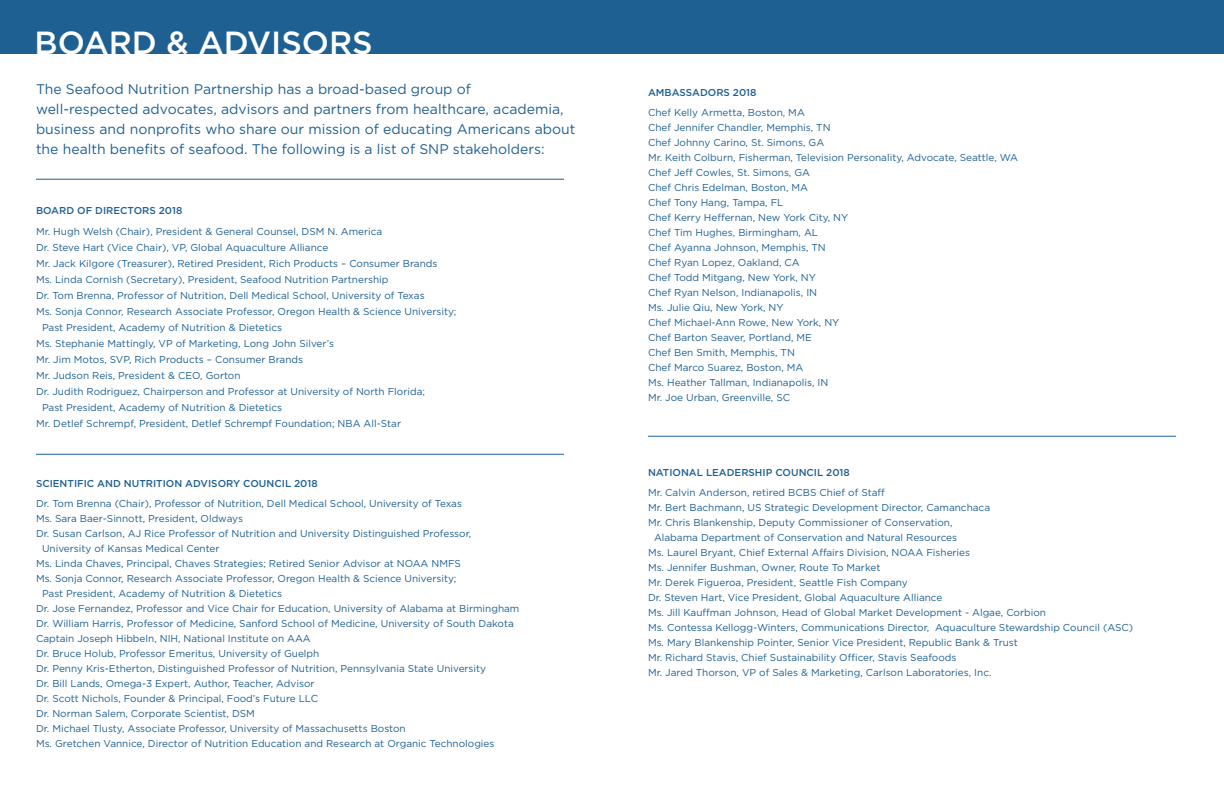
<style>
.page{position:relative;width:1224px;height:792px;background:#fff}
.page>*{position:absolute;margin:0;border:0;box-sizing:border-box;transform-origin:0 0}
.t1{font:500 32px "Gotham";color:#fff}
.t2{font:14px/20px "Gotham";color:#1f6092}
.t3{font:10px/15px "Gotham";color:#1f6092}
.t4{font:500 10px "Gotham";color:#1f6092}
</style>
<div class="page">
<div style="left:0;top:0;width:1224px;height:53px;background:#1f6092"></div>
<hr style="left:36px;top:179px;width:528px;height:1px;background:#1f6092">
<hr style="left:36px;top:454px;width:528px;height:1px;background:#1f6092">
<hr style="left:648px;top:436px;width:528px;height:1px;background:#1f6092">
<h1 class="t1" style="left:35px;top:22px;width:340px">BOARD &amp; ADVISORS</h1>
<p class="t2" style="left:36px;top:79px;width:541px">The Seafood Nutrition Partnership has a broad-based group of well-respected advocates, advisors and partners from healthcare, academia, business and nonprofits who share our mission of educating Americans about the health benefits of seafood. The following is a list of SNP stakeholders:</p>
<p class="t4" style="left:36px;top:204px;width:148px">BOARD OF DIRECTORS 2018</p>
<p class="t3" style="left:36px;top:224px;width:348px">Mr. Hugh Welsh (Chair), President &amp; General Counsel, DSM N. America</p>
<p class="t3" style="left:36px;top:240px;width:294px">Dr. Steve Hart (Vice Chair), VP, Global Aquaculture Alliance</p>
<p class="t3" style="left:36px;top:256px;width:403px">Mr. Jack Kilgore (Treasurer), Retired President, Rich Products – Consumer Brands</p>
<p class="t3" style="left:36px;top:272px;width:354px">Ms. Linda Cornish (Secretary), President, Seafood Nutrition Partnership</p>
<p class="t3" style="left:36px;top:288px;width:390px">Dr. Tom Brenna, Professor of Nutrition, Dell Medical School, University of Texas</p>
<p class="t3" style="left:36px;top:304px;width:422px">Ms. Sonja Connor, Research Associate Professor, Oregon Health &amp; Science University;</p>
<p class="t3" style="left:42px;top:320px;width:242px">Past President, Academy of Nutrition &amp; Dietetics</p>
<p class="t3" style="left:36px;top:336px;width:300px">Ms. Stephanie Mattingly, VP of Marketing, Long John Silver’s</p>
<p class="t3" style="left:36px;top:352px;width:269px">Mr. Jim Motos, SVP, Rich Products – Consumer Brands</p>
<p class="t3" style="left:36px;top:368px;width:206px">Mr. Judson Reis, President &amp; CEO, Gorton</p>
<p class="t3" style="left:36px;top:384px;width:391px">Dr. Judith Rodriguez, Chairperson and Professor at University of North Florida;</p>
<p class="t3" style="left:42px;top:400px;width:242px">Past President, Academy of Nutrition &amp; Dietetics</p>
<p class="t3" style="left:36px;top:416px;width:367px">Mr. Detlef Schrempf, President, Detlef Schrempf Foundation; NBA All-Star</p>
<p class="t4" style="left:36px;top:477px;width:283px">SCIENTIFIC AND NUTRITION ADVISORY COUNCIL 2018</p>
<p class="t3" style="left:36px;top:496px;width:428px">Dr. Tom Brenna (Chair), Professor of Nutrition, Dell Medical School, University of Texas</p>
<p class="t3" style="left:36px;top:511px;width:208px">Ms. Sara Baer-Sinnott, President, Oldways</p>
<p class="t3" style="left:36px;top:526px;width:437px">Dr. Susan Carlson, AJ Rice Professor of Nutrition and University Distinguished Professor,</p>
<p class="t3" style="left:42px;top:541px;width:179px">University of Kansas Medical Center</p>
<p class="t3" style="left:36px;top:556px;width:427px">Ms. Linda Chaves, Principal, Chaves Strategies; Retired Senior Advisor at NOAA NMFS</p>
<p class="t3" style="left:36px;top:571px;width:422px">Ms. Sonja Connor, Research Associate Professor, Oregon Health &amp; Science University;</p>
<p class="t3" style="left:42px;top:586px;width:242px">Past President, Academy of Nutrition &amp; Dietetics</p>
<p class="t3" style="left:36px;top:601px;width:485px">Dr. Jose Fernandez, Professor and Vice Chair for Education, University of Alabama at Birmingham</p>
<p class="t3" style="left:36px;top:616px;width:479px">Dr. William Harris, Professor of Medicine, Sanford School of Medicine, University of South Dakota</p>
<p class="t3" style="left:36px;top:631px;width:276px">Captain Joseph Hibbeln, NIH, National Institute on AAA</p>
<p class="t3" style="left:36px;top:646px;width:285px">Dr. Bruce Holub, Professor Emeritus, University of Guelph</p>
<p class="t3" style="left:36px;top:661px;width:452px">Dr. Penny Kris-Etherton, Distinguished Professor of Nutrition, Pennsylvania State University</p>
<p class="t3" style="left:36px;top:676px;width:280px">Dr. Bill Lands, Omega-3 Expert, Author, Teacher, Advisor</p>
<p class="t3" style="left:36px;top:691px;width:284px">Dr. Scott Nichols, Founder &amp; Principal, Food’s Future LLC</p>
<p class="t3" style="left:36px;top:706px;width:220px">Dr. Norman Salem, Corporate Scientist, DSM</p>
<p class="t3" style="left:36px;top:721px;width:371px">Dr. Michael Tlusty, Associate Professor, University of Massachusetts Boston</p>
<p class="t3" style="left:36px;top:736px;width:460px">Ms. Gretchen Vannice, Director of Nutrition Education and Research at Organic Technologies</p>
<p class="t4" style="left:648px;top:86px;width:110px">AMBASSADORS 2018</p>
<p class="t3" style="left:648px;top:105px;width:371px">Chef Kelly Armetta, Boston, MA<br>Chef Jennifer Chandler, Memphis, TN<br>Chef Johnny Carino, St. Simons, GA<br>Mr. Keith Colburn, Fisherman, Television Personality, Advocate, Seattle, WA Chef Jeff Cowles, St. Simons, GA<br>Chef Chris Edelman, Boston, MA<br>Chef Tony Hang, Tampa, FL<br>Chef Kerry Heffernan, New York City, NY<br>Chef Tim Hughes, Birmingham, AL<br>Chef Ayanna Johnson, Memphis, TN<br>Chef Ryan Lopez, Oakland, CA<br>Chef Todd Mitgang, New York, NY<br>Chef Ryan Nelson, Indianapolis, IN<br>Ms. Julie Qiu, New York, NY<br>Chef Michael-Ann Rowe, New York, NY<br>Chef Barton Seaver, Portland, ME<br>Chef Ben Smith, Memphis, TN<br>Chef Marco Suarez, Boston, MA<br>Ms. Heather Tallman, Indianapolis, IN<br>Mr. Joe Urban, Greenville, SC</p>
<p class="t4" style="left:648px;top:466px;width:203px">NATIONAL LEADERSHIP COUNCIL 2018</p>
<p class="t3" style="left:648px;top:485px;width:238px">Mr. Calvin Anderson, retired BCBS Chief of Staff</p>
<p class="t3" style="left:648px;top:500px;width:344px">Mr. Bert Bachmann, US Strategic Development Director, Camanchaca</p>
<p class="t3" style="left:648px;top:515px;width:306px">Mr. Chris Blankenship, Deputy Commissioner of Conservation,</p>
<p class="t3" style="left:654px;top:530px;width:305px">Alabama Department of Conservation and Natural Resources</p>
<p class="t3" style="left:648px;top:545px;width:324px">Ms. Laurel Bryant, Chief External Affairs Division, NOAA Fisheries</p>
<p class="t3" style="left:648px;top:560px;width:234px">Ms. Jennifer Bushman, Owner, Route To Market</p>
<p class="t3" style="left:648px;top:575px;width:261px">Mr. Derek Figueroa, President, Seattle Fish Company</p>
<p class="t3" style="left:648px;top:590px;width:296px">Dr. Steven Hart, Vice President, Global Aquaculture Alliance</p>
<p class="t3" style="left:648px;top:605px;width:400px">Ms. Jill Kauffman Johnson, Head of Global Market Development - Algae, Corbion</p>
<p class="t3" style="left:648px;top:620px;width:487px">Ms. Contessa Kellogg-Winters, Communications Director, Aquaculture Stewardship Council (ASC)</p>
<p class="t3" style="left:648px;top:635px;width:371px">Ms. Mary Blankenship Pointer, Senior Vice President, Republic Bank &amp; Trust</p>
<p class="t3" style="left:648px;top:650px;width:310px">Mr. Richard Stavis, Chief Sustainability Officer, Stavis Seafoods</p>
<p class="t3" style="left:648px;top:665px;width:345px">Mr. Jared Thorson, VP of Sales &amp; Marketing, Carlson Laboratories, Inc.</p>
</div>
